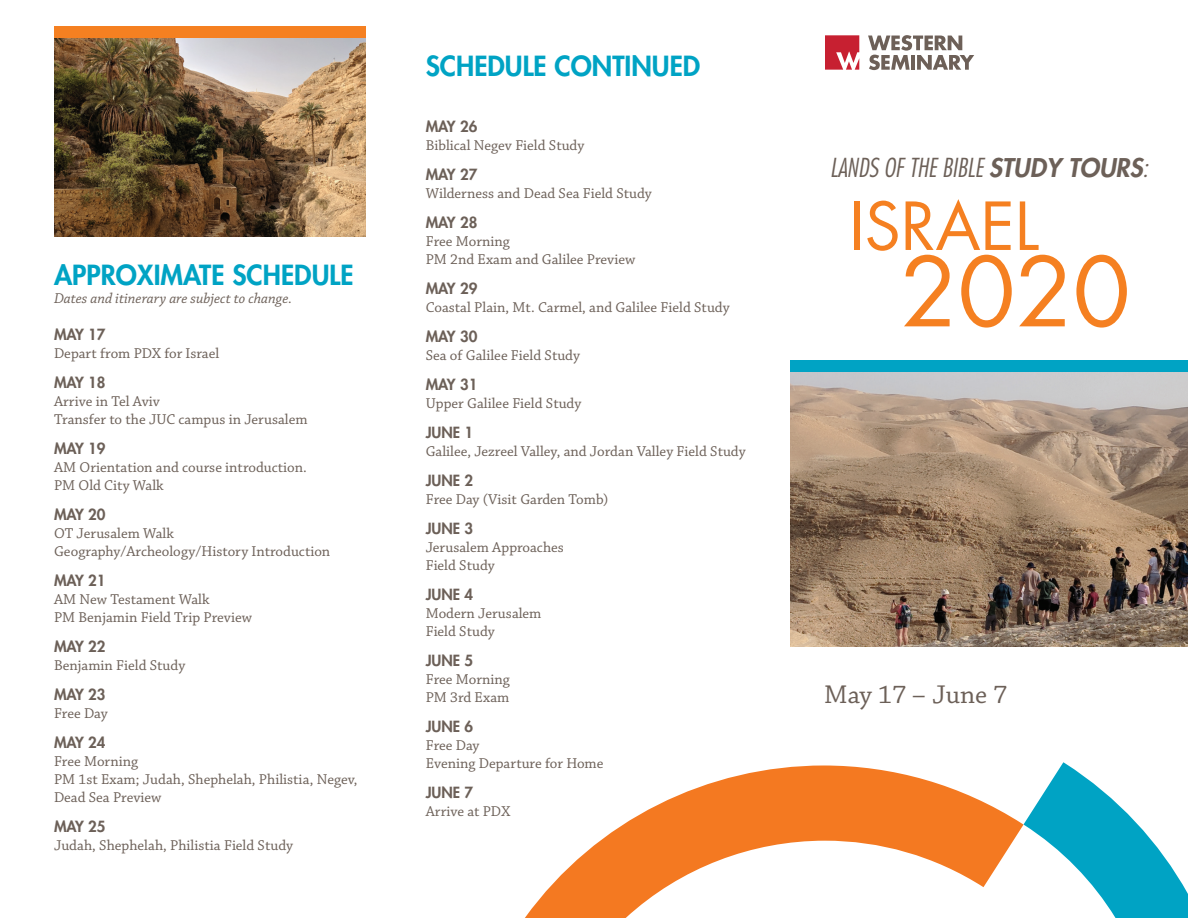
<style>
.page{position:relative;width:1188px;height:918px;background:#fff}
.page>*{position:absolute;margin:0;border:0;box-sizing:border-box;transform-origin:0 0}
.t1{font:93.45px "Futura Std";color:#f58021}
.t2{font:64.35px "Futura Std";color:#f58021}
.t3{font:800 27px "Futura Std";color:#00a3c4}
.t4{font:27px "Chaparral Pro";color:#6c6058}
.t5{font:italic 300 condensed 25.5px "Futura Std";color:#6c6058}
.t6{font:15px/18px "Chaparral Pro";color:#6c6058}
.t7{font:800 15px "Futura Std";color:#6c6058}
.t8{font:italic 15px "Chaparral Pro";color:#6c6058}
.s1{font-weight:800;font-stretch:normal;font-size:25.2px}
.s2{font-size:25.2px}
</style>
<div class="page">
<img style="left:791px;top:372px;width:397px;height:275px">
<svg style="left:525px;top:766px;width:499px;height:152px"></svg>
<svg style="left:1024px;top:762px;width:164px;height:156px"></svg>
<div style="left:791px;top:360px;width:397px;height:12px;background:#00a3c4"></div>
<img style="left:54px;top:38px;width:311px;height:198px">
<div style="left:54px;top:26px;width:311px;height:12px;background:#f58021"></div>
<svg style="left:825px;top:35px;width:34px;height:35px"></svg>
<svg style="left:868px;top:35px;width:106px;height:35px"></svg>
<h3 class="t3" style="left:54px;top:258px;width:301px">APPROXIMATE SCHEDULE</h3>
<p class="t8" style="left:54px;top:290px;width:240px">Dates and itinerary are subject to change.</p>
<p class="t7" style="left:54px;top:325px;width:53px">MAY 17</p>
<p class="t6" style="left:54px;top:345px;width:167px">Depart from PDX for Israel</p>
<p class="t7" style="left:54px;top:373px;width:53px">MAY 18</p>
<p class="t6" style="left:54px;top:393px;width:255px">Arrive in Tel Aviv<br>Transfer to the JUC campus in Jerusalem</p>
<p class="t7" style="left:54px;top:439px;width:53px">MAY 19</p>
<p class="t6" style="left:54px;top:459px;width:254px">AM Orientation and course introduction.<br>PM Old City Walk</p>
<p class="t7" style="left:54px;top:505px;width:53px">MAY 20</p>
<p class="t6" style="left:54px;top:525px;width:278px">OT Jerusalem Walk<br>Geography/Archeology/History Introduction</p>
<p class="t7" style="left:54px;top:571px;width:53px">MAY 21</p>
<p class="t6" style="left:54px;top:591px;width:199px">AM New Testament Walk<br>PM Benjamin Field Trip Preview</p>
<p class="t7" style="left:54px;top:637px;width:53px">MAY 22</p>
<p class="t6" style="left:54px;top:657px;width:133px">Benjamin Field Study</p>
<p class="t7" style="left:54px;top:685px;width:53px">MAY 23</p>
<p class="t6" style="left:54px;top:705px;width:55px">Free Day</p>
<p class="t7" style="left:54px;top:733px;width:53px">MAY 24</p>
<p class="t6" style="left:54px;top:753px;width:305px">Free Morning<br>PM 1st Exam; Judah, Shephelah, Philistia, Negev,<br>Dead Sea Preview</p>
<p class="t7" style="left:54px;top:817px;width:53px">MAY 25</p>
<p class="t6" style="left:54px;top:837px;width:241px">Judah, Shephelah, Philistia Field Study</p>
<h3 class="t3" style="left:426px;top:49px;width:276px">SCHEDULE CONTINUED</h3>
<p class="t7" style="left:426px;top:117px;width:53px">MAY 26</p>
<p class="t6" style="left:426px;top:137px;width:160px">Biblical Negev Field Study</p>
<p class="t7" style="left:426px;top:165px;width:53px">MAY 27</p>
<p class="t6" style="left:426px;top:185px;width:228px">Wilderness and Dead Sea Field Study</p>
<p class="t7" style="left:426px;top:213px;width:53px">MAY 28</p>
<p class="t6" style="left:426px;top:233px;width:211px">Free Morning<br>PM 2nd Exam and Galilee Preview</p>
<p class="t7" style="left:426px;top:279px;width:53px">MAY 29</p>
<p class="t6" style="left:426px;top:299px;width:305px">Coastal Plain, Mt. Carmel, and Galilee Field Study</p>
<p class="t7" style="left:426px;top:327px;width:53px">MAY 30</p>
<p class="t6" style="left:426px;top:347px;width:156px">Sea of Galilee Field Study</p>
<p class="t7" style="left:426px;top:375px;width:53px">MAY 31</p>
<p class="t6" style="left:426px;top:395px;width:157px">Upper Galilee Field Study</p>
<p class="t7" style="left:426px;top:423px;width:49px">JUNE 1</p>
<p class="t6" style="left:426px;top:443px;width:321px">Galilee, Jezreel Valley, and Jordan Valley Field Study</p>
<p class="t7" style="left:426px;top:471px;width:49px">JUNE 2</p>
<p class="t6" style="left:426px;top:491px;width:184px">Free Day (Visit Garden Tomb)</p>
<p class="t7" style="left:426px;top:519px;width:49px">JUNE 3</p>
<p class="t6" style="left:426px;top:539px;width:140px">Jerusalem Approaches<br>Field Study</p>
<p class="t7" style="left:426px;top:585px;width:49px">JUNE 4</p>
<p class="t6" style="left:426px;top:605px;width:117px">Modern Jerusalem<br>Field Study</p>
<p class="t7" style="left:426px;top:651px;width:49px">JUNE 5</p>
<p class="t6" style="left:426px;top:671px;width:86px">Free Morning<br>PM 3rd Exam</p>
<p class="t7" style="left:426px;top:717px;width:49px">JUNE 6</p>
<p class="t6" style="left:426px;top:737px;width:179px">Free Day<br>Evening Departure for Home</p>
<p class="t7" style="left:426px;top:783px;width:49px">JUNE 7</p>
<p class="t6" style="left:426px;top:803px;width:86px">Arrive at PDX</p>
<h3 class="t5" style="left:830px;top:153px;width:319px">LANDS OF THE BIBLE <span class="s1">STUDY TOURS</span><span class="s2">:</span></h3>
<h2 class="t2" style="left:849px;top:185px;width:191px">ISRAEL</h2>
<h1 class="t1" style="left:900px;top:232px;width:232px">2020</h1>
<h3 class="t4" style="left:824px;top:680px;width:184px">May 17 – June 7</h3>
</div>
